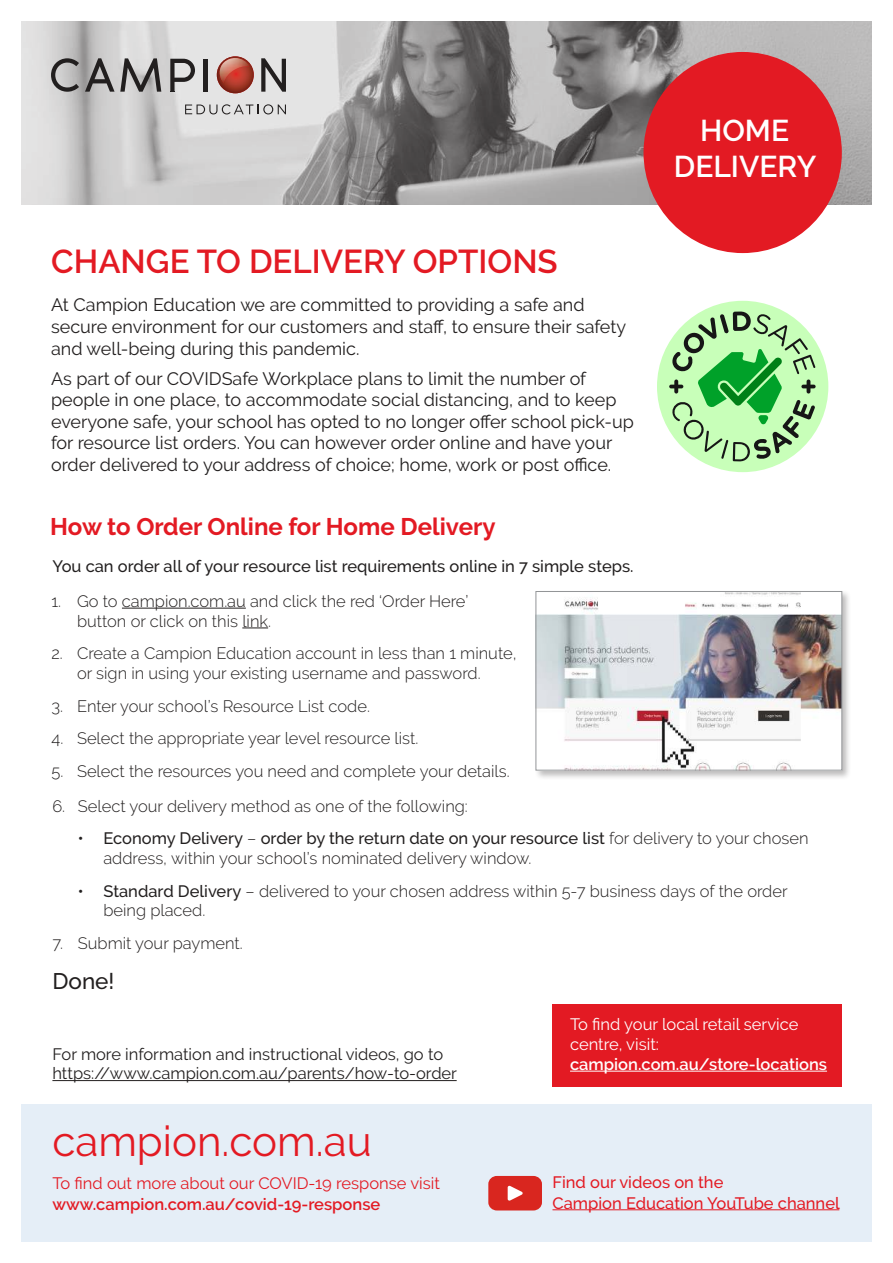
<style>
.page{position:relative;width:893px;height:1263px;background:#fff}
.page>*{position:absolute;margin:0;border:0;box-sizing:border-box;transform-origin:0 0}
.t1{font:42px "Raleway";color:#e31a23}
.t2{font:600 33px "Raleway";color:#e31a23}
.t3{font:600 30px/36px "Raleway";color:#fff;text-align:center}
.t4{font:700 24px "Raleway";color:#e31a23}
.t5{font:500 22.5px "Raleway";color:#221f1f}
.t6{font:18px/21.6px "Raleway";color:#221f1f}
.t7{font:300 16.5px/19.8px "Raleway";color:#221f1f}
.t8{font:16.5px/19.8px "Raleway";color:#221f1f}
.t9{font:500 16.5px "Raleway";color:#221f1f}
.t10{font:500 16.5px/21px "Raleway";color:#e31a23}
.t11{font:16.5px "Raleway";color:#e31a23}
.t12{font:16.5px/19.8px "Raleway";color:#fff}
.t13{font:600 16.5px "Raleway";color:#e31a23}
.t14{font:600 16.5px "Raleway";color:#fff}
.s1{font-weight:500}
</style>
<div class="page">
<img style="left:21px;top:21px;width:851px;height:184px">
<div style="left:643px;top:52px;width:199px;height:201px;background:#e31a23;border-radius:50%"></div>
<svg style="left:51px;top:58px;width:28px;height:34px"></svg>
<svg style="left:85px;top:58px;width:76px;height:34px;background:#929090"></svg>
<svg style="left:170px;top:59px;width:25px;height:33px"></svg>
<div style="left:203px;top:59px;width:5px;height:33px;background:#221f1f"></div>
<svg style="left:261px;top:58px;width:25px;height:34px"></svg>
<img style="left:217px;top:56px;width:37px;height:37px">
<img style="left:218px;top:58px;width:31px;height:25px">
<svg style="left:185px;top:104px;width:101px;height:10px"></svg>
<div style="left:657px;top:301px;width:171px;height:171px;background:#c8ffb9;border-radius:50%"></div>
<svg style="left:669px;top:311px;width:147px;height:150px"></svg>
<div style="left:21px;top:1104px;width:851px;height:138px;background:#e5eef7"></div>
<hr style="left:552px;top:1209px;width:287px;height:1px;background:#e31a23">
<hr style="left:52px;top:1080px;width:405px;height:1px;background:#221f1f">
<div style="left:534px;top:590px;width:318px;height:190px;background:#221f1f;opacity:.3"></div>
<img style="left:538px;top:593px;width:302px;height:175px">
<div style="left:536px;top:591px;width:306px;height:179px;border:1px solid #939597"></div>
<div style="left:488px;top:1176px;width:54px;height:34px;background:#d9261f;border-radius:8px"></div>
<svg style="left:508px;top:1185px;width:15px;height:16px"></svg>
<hr style="left:122px;top:608px;width:124px;height:1px;background:#221f1f">
<svg style="left:242px;top:627px;width:26px;height:1px"></svg>
<div style="left:552px;top:1004px;width:290px;height:83px;background:#e31a23"></div>
<hr style="left:570px;top:1071px;width:257px;height:1px;background:#fff">
<h2 class="t2" style="left:51px;top:249px;width:508px">CHANGE TO DELIVERY OPTIONS</h2>
<p class="t6" style="left:51px;top:296px;width:577px">At Campion Education we are committed to providing a safe and secure environment for our customers and staff, to ensure their safety and well-being during this pandemic.</p>
<p class="t6" style="left:51px;top:367px;width:584px">As part of our COVIDSafe Workplace plans to limit the number of people in one place, to accommodate social distancing, and to keep everyone safe, your school has opted to no longer offer school pick-up for resource list orders. You can however order online and have your order delivered to your address of choice; home, work or post office.</p>
<h3 class="t4" style="left:50px;top:517px;width:447px">How to Order Online for Home Delivery</h3>
<p class="t9" style="left:52px;top:560px;width:583px">You can order all of your resource list requirements online in 7 simple steps.</p>
<p class="t7" style="left:77px;top:593px;width:393px;text-indent:-26px">1. Go to campion.com.au and click the red ‘Order Here’ button or click on this link.</p>
<p class="t7" style="left:77px;top:645px;width:441px;text-indent:-26px">2. Create a Campion Education account in less than 1 minute, or sign in using your existing username and password.</p>
<p class="t7" style="left:52px;top:697px;width:320px">3. Enter your school’s Resource List code.</p>
<p class="t7" style="left:52px;top:730px;width:368px">4. Select the appropriate year level resource list.</p>
<p class="t7" style="left:52px;top:762px;width:460px">5. Select the resources you need and complete your details.</p>
<h3 class="t3" style="left:674px;top:115px;width:144px">HOME<br>DELIVERY</h3>
<p class="t7" style="left:52px;top:797px;width:417px">6. Select your delivery method as one of the following:</p>
<p class="t7" style="left:103px;top:830px;width:707px;text-indent:-26px"><span class="s1">• Economy Delivery</span> – <span class="s1">order by the return date on your resource list</span> for delivery to your chosen address, within your school’s nominated delivery window.</p>
<p class="t7" style="left:103px;top:882px;width:686px;text-indent:-26px"><span class="s1">• Standard Delivery</span> – delivered to your chosen address within 5-7 business days of the order being placed.</p>
<p class="t7" style="left:52px;top:935px;width:192px">7. Submit your payment.</p>
<h3 class="t5" style="left:52px;top:972px;width:64px">Done!</h3>
<p class="t8" style="left:52px;top:1044px;width:406px">For more information and instructional videos, go to https://www.campion.com.au/parents/how-to-order</p>
<h1 class="t1" style="left:52px;top:1117px;width:321px">campion.com.au</h1>
<p class="t11" style="left:52px;top:1174px;width:389px">To find out more about our COVID-19 response visit</p>
<p class="t13" style="left:52px;top:1198px;width:329px">www.campion.com.au/covid-19-response</p>
<p class="t12" style="left:570px;top:1014px;width:230px">To find your local retail service centre, visit:</p>
<p class="t14" style="left:570px;top:1058px;width:258px">campion.com.au/store-locations</p>
<p class="t10" style="left:552px;top:1173px;width:289px">Find our videos on the<br>Campion Education YouTube channel</p>
</div>
